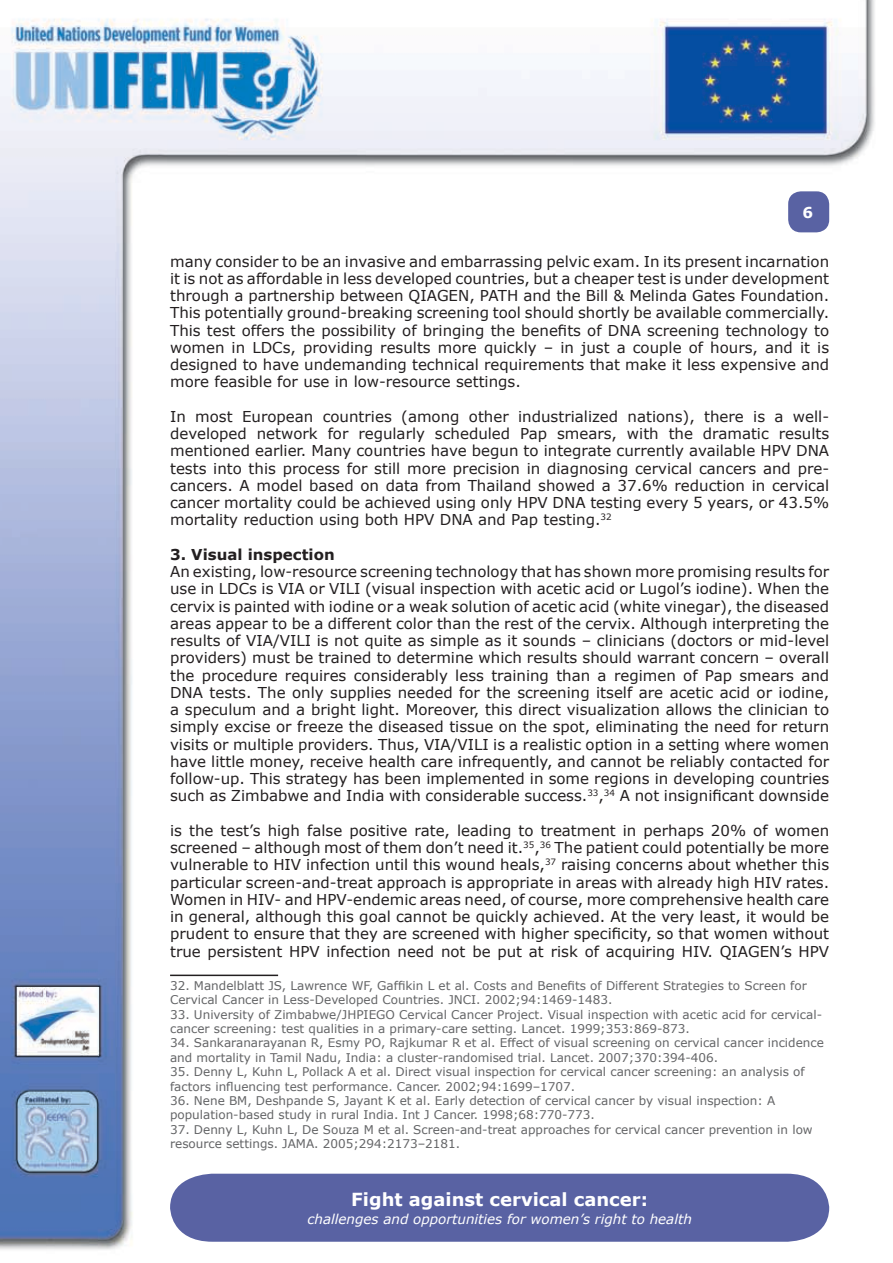
<style>
.page{position:relative;width:893px;height:1263px;background:#fff}
.page>*{position:absolute;margin:0;border:0;box-sizing:border-box;transform-origin:0 0}
.t1{font:700 18px "Verdana";color:#fff}
.t2{font:15px/17.2px "Verdana";color:#231f20;text-align:justify}
.t3{font:700 15px "Verdana";color:#231f20}
.t4{font:700 15px "Verdana";color:#fff}
.t5{font:italic 13.5px "Verdana";color:#fff}
.t6{font:12px/14.4px "Verdana";color:#636466}
</style>
<div class="page">
<img style="left:0;top:0;width:875px;height:1250px">
<div style="left:170px;top:1174px;width:659px;height:68px;background:#5962a3"></div>
<div style="left:788px;top:191px;width:41px;height:41px;background:#5962a3;border-radius:13px"></div>
<hr style="left:170px;top:974px;width:108px;height:2px;background:#231f20">
<p class="t4" style="left:803px;top:203px;width:12px">6</p>
<p class="t2" style="left:170px;top:252px;width:661px">many consider to be an invasive and embarrassing pelvic exam. In its present incarnation it is not as affordable in less developed countries, but a cheaper test is under development through a partnership between QIAGEN, PATH and the Bill &amp; Melinda Gates Foundation.<br>This potentially ground-breaking screening tool should shortly be available commercially.<br>This test offers the possibility of bringing the benefits of DNA screening technology to women in LDCs, providing results more quickly – in just a couple of hours, and it is designed to have undemanding technical requirements that make it less expensive and more feasible for use in low-resource settings.</p>
<p class="t2" style="left:170px;top:407px;width:661px">In most European countries (among other industrialized nations), there is a well&shy;developed network for regularly scheduled Pap smears, with the dramatic results mentioned earlier. Many countries have begun to integrate currently available HPV DNA tests into this process for still more precision in diagnosing cervical cancers and pre&shy;cancers. A model based on data from Thailand showed a 37.6% reduction in cervical cancer mortality could be achieved using only HPV DNA testing every 5 years, or 43.5% mortality reduction using both HPV DNA and Pap testing.<sup>32</sup></p>
<p class="t3" style="left:170px;top:545px;width:166px">3. Visual inspection</p>
<p class="t2" style="left:170px;top:563px;width:661px">An existing, low-resource screening technology that has shown more promising results for use in LDCs is VIA or VILI (visual inspection with acetic acid or Lugol’s iodine). When the cervix is painted with iodine or a weak solution of acetic acid (white vinegar), the diseased areas appear to be a different color than the rest of the cervix. Although interpreting the results of VIA/VILI is not quite as simple as it sounds – clinicians (doctors or mid-level providers) must be trained to determine which results should warrant concern – overall the procedure requires considerably less training than a regimen of Pap smears and DNA tests. The only supplies needed for the screening itself are acetic acid or iodine, a speculum and a bright light. Moreover, this direct visualization allows the clinician to simply excise or freeze the diseased tissue on the spot, eliminating the need for return visits or multiple providers. Thus, VIA/VILI is a realistic option in a setting where women have little money, receive health care infrequently, and cannot be reliably contacted for follow-up. This strategy has been implemented in some regions in developing countries such as Zimbabwe and India with considerable success.<sup>33</sup>,<sup>34</sup> A not insignificant downside</p>
<p class="t2" style="left:170px;top:821px;width:661px">is the test’s high false positive rate, leading to treatment in perhaps 20% of women screened – although most of them don’t need it.<sup>35</sup>,<sup>36</sup> The patient could potentially be more vulnerable to HIV infection until this wound heals,<sup>37</sup> raising concerns about whether this particular screen-and-treat approach is appropriate in areas with already high HIV rates.<br>Women in HIV- and HPV-endemic areas need, of course, more comprehensive health care in general, although this goal cannot be quickly achieved. At the very least, it would be prudent to ensure that they are screened with higher specificity, so that women without true persistent HPV infection need not be put at risk of acquiring HIV. QIAGEN’s HPV</p>
<p class="t6" style="left:170px;top:978px;width:638px">32. Mandelblatt JS, Lawrence WF, Gaffikin L et al. Costs and Benefits of Different Strategies to Screen for<br>Cervical Cancer in Less-Developed Countries. JNCI. 2002;94:1469-1483.</p>
<p class="t6" style="left:170px;top:1006px;width:653px">33. University of Zimbabwe/JHPIEGO Cervical Cancer Project. Visual inspection with acetic acid for cervical&shy;cancer screening: test qualities in a primary-care setting. Lancet. 1999;353:869-873.</p>
<p class="t6" style="left:170px;top:1035px;width:655px">34. Sankaranarayanan R, Esmy PO, Rajkumar R et al. Effect of visual screening on cervical cancer incidence and mortality in Tamil Nadu, India: a cluster-randomised trial. Lancet. 2007;370:394-406.</p>
<p class="t6" style="left:170px;top:1064px;width:636px">35. Denny L, Kuhn L, Pollack A et al. Direct visual inspection for cervical cancer screening: an analysis of factors influencing test performance. Cancer. 2002;94:1699–1707.</p>
<p class="t6" style="left:170px;top:1093px;width:607px">36. Nene BM, Deshpande S, Jayant K et al. Early detection of cervical cancer by visual inspection: A population-based study in rural India. Int J Cancer. 1998;68:770-773.</p>
<p class="t6" style="left:170px;top:1122px;width:644px">37. Denny L, Kuhn L, De Souza M et al. Screen-and-treat approaches for cervical cancer prevention in low resource settings. JAMA. 2005;294:2173–2181.</p>
<p class="t1" style="left:351px;top:1187px;width:298px">Fight against cervical cancer:</p>
<p class="t5" style="left:307px;top:1210px;width:386px">challenges and opportunities for women’s right to health</p>
</div>
